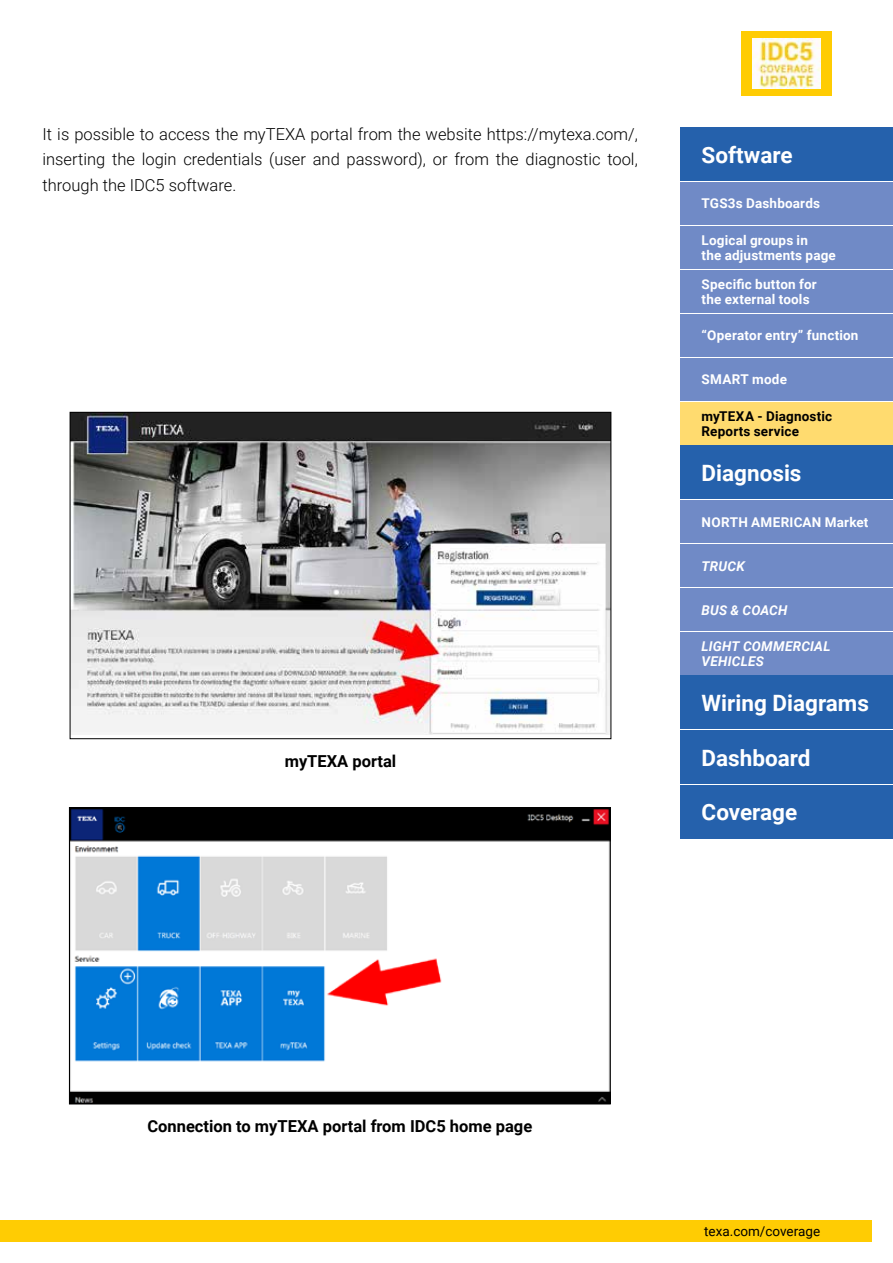
<style>
.page{position:relative;width:893px;height:1263px;background:#fff}
.page>*{position:absolute;margin:0;border:0;box-sizing:border-box;transform-origin:0 0}
.t1{font:700 22.5px "Roboto";color:#fff}
.t2{font:300 16.5px/25.5px "Roboto";color:#000;text-align:justify}
.t3{font:700 16.5px "Roboto";color:#000}
.t4{font:700 13.5px/15px "Roboto";letter-spacing:.015em;color:#fff}
.t5{font:italic 700 13.5px/15px "Roboto";letter-spacing:.015em;color:#fff}
.t6{font:700 13.5px/15px "Roboto";letter-spacing:.015em;color:#000}
.t7{font:13.5px "Roboto";color:#000}
</style>
<div class="page">
<div style="left:0;top:1220px;width:872px;height:22px;background:#ffcc03"></div>
<div style="left:741px;top:31px;width:91px;height:65px;background:#ffcc03"></div>
<img style="left:753px;top:39px;width:68px;height:49px">
<div style="left:680px;top:128px;width:213px;height:53px;background:#2561ac"></div>
<div style="left:680px;top:182px;width:213px;height:43px;background:#708ac6"></div>
<div style="left:680px;top:226px;width:213px;height:43px;background:#708ac6"></div>
<div style="left:680px;top:314px;width:213px;height:43px;background:#708ac6"></div>
<div style="left:680px;top:270px;width:213px;height:43px;background:#708ac6"></div>
<div style="left:680px;top:358px;width:213px;height:42px;background:#708ac6"></div>
<div style="left:680px;top:402px;width:213px;height:42px;background:#ffdb6f"></div>
<div style="left:680px;top:676px;width:213px;height:53px;background:#2561ac"></div>
<div style="left:680px;top:730px;width:213px;height:54px;background:#2561ac"></div>
<div style="left:680px;top:785px;width:213px;height:53px;background:#2561ac"></div>
<div style="left:680px;top:632px;width:213px;height:43px;background:#708ac6"></div>
<div style="left:680px;top:544px;width:213px;height:43px;background:#708ac6"></div>
<div style="left:680px;top:500px;width:213px;height:43px;background:#708ac6"></div>
<div style="left:680px;top:588px;width:213px;height:43px;background:#708ac6"></div>
<div style="left:680px;top:446px;width:213px;height:53px;background:#2561ac"></div>
<img style="left:72px;top:414px;width:537px;height:321px">
<img style="left:71px;top:809px;width:537px;height:293px">
<div style="left:69px;top:807px;width:541px;height:297px;border:1px solid #000"></div>
<p class="t2" style="left:43px;top:121px;width:597px">It is possible to access the myTEXA portal from the website https://mytexa.com/, inserting the login credentials (user and password), or from the diagnostic tool, through the IDC5 software.</p>
<p class="t3" style="left:285px;top:749px;width:113px">myTEXA portal</p>
<h1 class="t1" style="left:702px;top:139px;width:92px">Software</h1>
<p class="t4" style="left:702px;top:196px;width:120px">TGS3s Dashboards</p>
<p class="t4" style="left:702px;top:232px;width:136px">Logical groups in<br>the adjustments page</p>
<p class="t4" style="left:702px;top:276px;width:117px">Specific button for the external tools</p>
<p class="t4" style="left:702px;top:328px;width:158px">“Operator entry” function</p>
<p class="t4" style="left:702px;top:371px;width:87px">SMART mode</p>
<p class="t6" style="left:702px;top:408px;width:132px">myTEXA - Diagnostic<br>Reports service</p>
<h1 class="t1" style="left:702px;top:457px;width:101px">Diagnosis</h1>
<p class="t4" style="left:702px;top:514px;width:168px">NORTH AMERICAN Market</p>
<p class="t5" style="left:702px;top:558px;width:45px">TRUCK</p>
<p class="t5" style="left:702px;top:602px;width:87px">BUS &amp; COACH</p>
<p class="t5" style="left:702px;top:638px;width:130px">LIGHT COMMERCIAL<br>VEHICLES</p>
<h1 class="t1" style="left:702px;top:687px;width:169px">Wiring Diagrams</h1>
<h1 class="t1" style="left:702px;top:742px;width:110px">Dashboard</h1>
<h1 class="t1" style="left:702px;top:796px;width:97px">Coverage</h1>
<p class="t3" style="left:147px;top:1115px;width:386px">Connection to myTEXA portal from IDC5 home page</p>
<p class="t7" style="left:704px;top:1222px;width:117px">texa.com/coverage</p>
</div>
